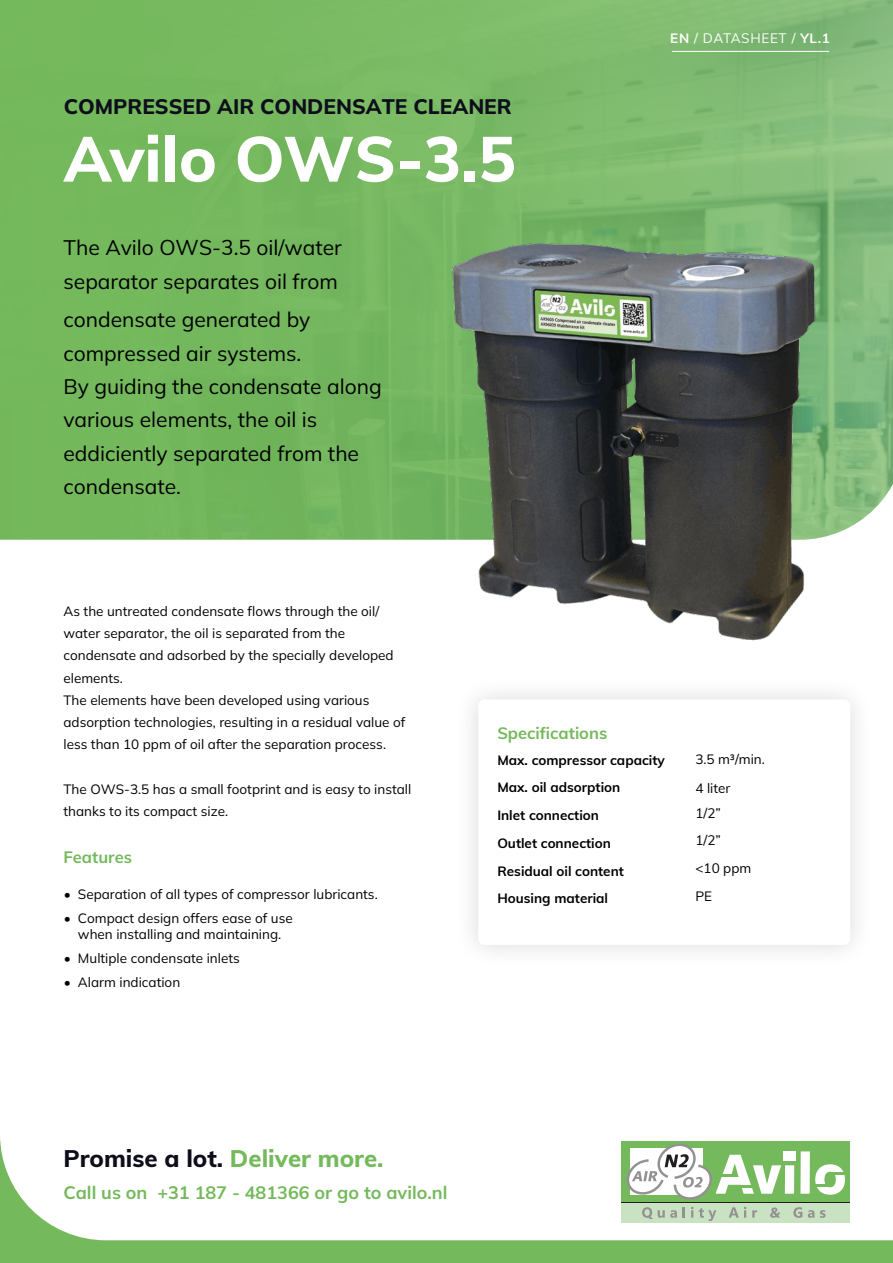
<style>
.page{position:relative;width:893px;height:1263px;background:#fff}
.page>*{position:absolute;margin:0;border:0;box-sizing:border-box;transform-origin:0 0}
.t1{font:800 63px "Muli";color:#fff}
.t2{font:800 24px "Muli";color:#0e0e1b}
.t3{font:21px/33.3px "Mulish";color:#000}
.t4{font:800 21px "Mulish";color:#0e0e1b}
.t5{font:700 18px "Muli";color:#74b95b}
.t6{font:700 16.5px "Muli";color:#74b95b}
.t7{font:700 16.5px "Mulish";color:#74b95b}
.t8{font:13.5px/22.2px "Mulish";color:#000}
.t9{font:700 13.5px/27.8px "Muli";color:#000}
.t10{font:13.5px/27.8px "Muli";color:#000}
.t11{font:13.5px "Muli";letter-spacing:.05em;color:#fff}
.s1{font-family:"Muli"}
.s2{font-family:"Mulish";font-weight:700}
.s3{font-weight:700}
.s4{font-style:inherit}
.s5{font-family:"Mulish"}
.s6{color:#74b95b}
</style>
<div class="page">
<div style="left:0;top:1110px;width:893px;height:153px;background:#74b95b"></div>
<div style="left:0;top:1110px;width:893px;height:130px;background:#fff"></div>
<div style="left:621px;top:1141px;width:229px;height:81px;background:#74b95b"></div>
<div style="left:621px;top:1203px;width:229px;height:19px;background:#c9e2c1"></div>
<hr style="left:621px;top:1202px;width:229px;height:1px;background:#221d1e">
<div style="left:785px;top:1165px;width:9px;height:29px;background:#fff"></div>
<div style="left:783px;top:1151px;width:13px;height:10px;background:#fff"></div>
<div style="left:800px;top:1151px;width:10px;height:43px;background:#fff"></div>
<svg style="left:815px;top:1164px;width:30px;height:31px"></svg>
<hr style="left:830px;top:1172px;width:15px;height:3px;background:#74b95b">
<hr style="left:814px;top:1184px;width:16px;height:3px;background:#74b95b">
<svg style="left:622px;top:1140px;width:159px;height:81px"></svg>
<svg style="left:793px;top:1207px;width:9px;height:11px"></svg>
<svg style="left:808px;top:1210px;width:6px;height:8px"></svg>
<svg style="left:820px;top:1210px;width:6px;height:8px"></svg>
<img style="left:0;top:0;width:893px;height:540px">
<hr style="left:672px;top:51px;width:157px;height:1px;background:#fff">
<div style="left:454px;top:675px;width:420px;height:294px;background:#fafafa"></div>
<div style="left:478px;top:699px;width:372px;height:246px;background:#fff;border-radius:6px"></div>
<img style="left:402px;top:211px;width:448px;height:430px">
<h3 class="t4" style="left:64px;top:92px;width:449px">COMPRESSED AIR CONDENSATE CLEANER</h3>
<h1 class="t1" style="left:64px;top:113px;width:454px">Avilo OWS-3.5</h1>
<h3 class="t3" style="left:63px;top:231px;width:280px">The Avilo <span class="s1">OWS-3.5</span> oil/water separator separates oil from</h3>
<h3 class="t3" style="left:63px;top:303px;width:320px">condensate generated by compressed air systems.<br>By guiding the condensate along various elements, the oil is eddiciently separated from the condensate.</h3>
<p class="t11" style="left:670px;top:29px;width:161px"><span class="s2">E</span><span class="s3">N</span> / DATASHEET / <span class="s3">YL.1</span></p>
<p class="t8" style="left:63px;top:600px;width:343px">As the untreated condensate flows through the oil/ water separator, the oil is separated from the condensate and adsorbed by the specially developed elements.<br>The elements have been developed using various adsorption technologies, resulting in a residual value of less than 10 ppm of oil after the separation process.</p>
<p class="t8" style="left:63px;top:777px;width:349px">The OWS-3.5 has a small footprint and is easy to install <span class="s4">thanks to its compact size</span>.</p>
<p class="t7" style="left:63px;top:846px;width:70px">Features</p>
<p class="t8" style="left:64px;top:883px;width:315px"><span class="s1">•</span> Separation of all types of compressor lubricants.</p>
<p class="t8" style="left:64px;top:910px;width:230px;line-height:16.2px;text-align:center"><span class="s1">•</span> Compact design offers ease of use when installing and maintaining.</p>
<p class="t8" style="left:64px;top:946px;width:178px"><span class="s1">•</span> Multiple condensate inlets</p>
<p class="t8" style="left:64px;top:970px;width:118px"><span class="s1">•</span> Alarm indication</p>
<p class="t6" style="left:497px;top:721px;width:111px">Specifications</p>
<p class="t9" style="left:497px;top:745px;width:169px">Max. compressor capacity<br>Max. oil adsorption<br>Inlet connection<br>Outlet connection<br>Residual oil content<br>Housing material</p>
<p class="t10" style="left:695px;top:743px;width:71px;line-height:29.5px"><span class="s5">3.5</span> m³/min.<br><span class="s5">4</span> liter</p>
<p class="t10" style="left:695px;top:798px;width:57px">1/2”<br>1/2”<br>&lt;10 ppm</p>
<p class="t8" style="left:695px;top:884px;width:18px">PE</p>
<h2 class="t2" style="left:63px;top:1140px;width:321px">Promise a lot. <span class="s6">Deliver more.</span></h2>
<h3 class="t5" style="left:63px;top:1179px;width:385px"><span class="s5">Call us on +31</span> 187 - 481366 o<span class="s5">r go to</span> avilo.nl</h3>
</div>
